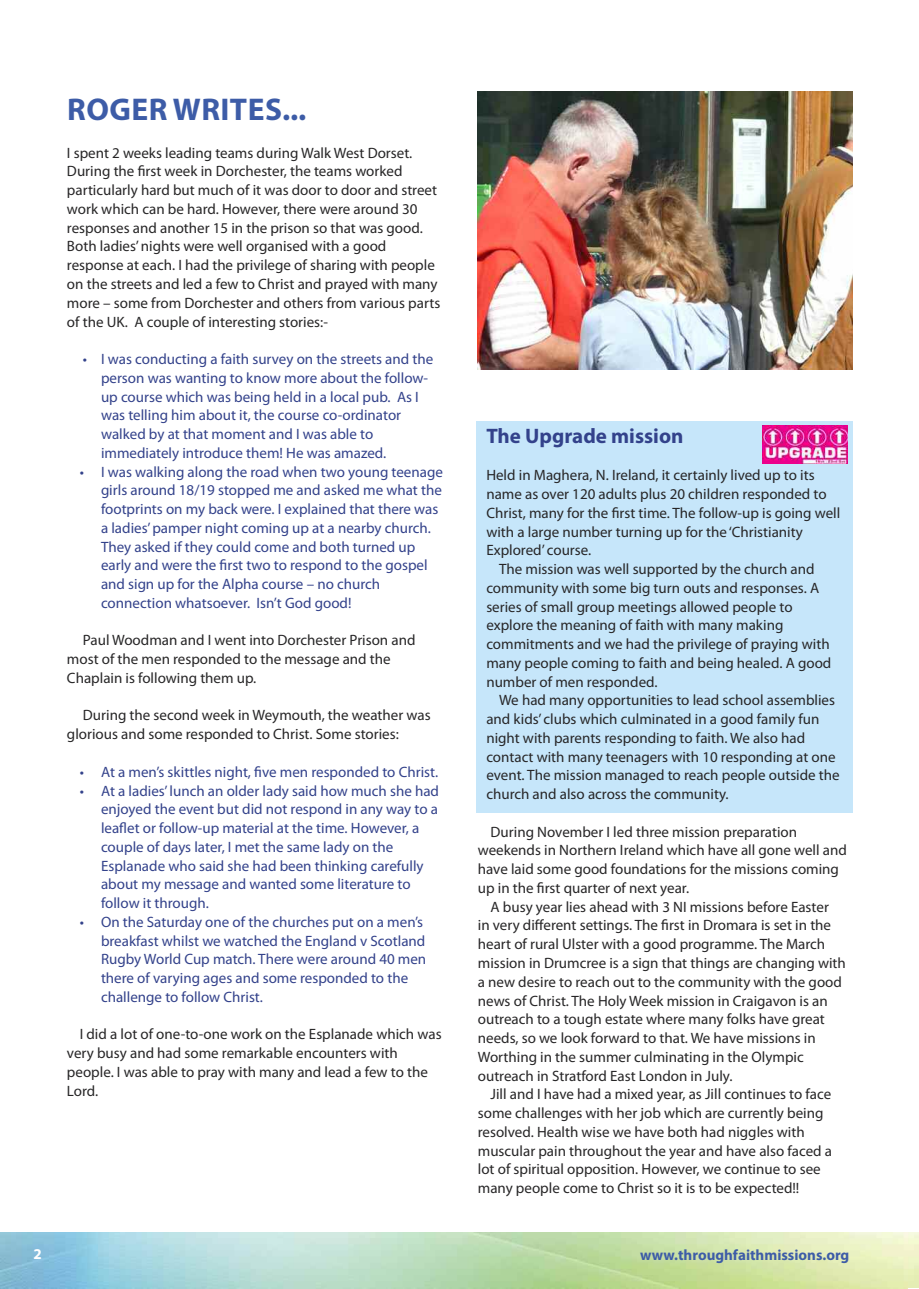
<style>
.page{position:relative;width:919px;height:1289px;background:#fff}
.page>*{position:absolute;margin:0;border:0;box-sizing:border-box;transform-origin:0 0}
.t1{font:700 31.5px "Myriad Pro";letter-spacing:.015em;color:#3d5ca7}
.t2{font:700 21px "Myriad Pro";color:#33428b}
.t3{font:15px/18.8px "Myriad Pro";color:#272627}
.t4{font:15px/18.8px "Myriad Pro";color:#33428b}
.t5{font:700 15px "Myriad Pro";color:#3d5ca7}
.t6{font:700 15px "Myriad Pro";color:#fff}
</style>
<div class="page">
<svg style="left:0;top:1232px;width:907px;height:55px;background:#bcdcc0"></svg>
<div style="left:476px;top:421px;width:376px;height:391px;background:#c6e6fa"></div>
<img style="left:762px;top:425px;width:85px;height:38px">
<img style="left:477px;top:91px;width:375px;height:278px">
<h1 class="t1" style="left:67px;top:98px;width:241px">ROGER WRITES...</h1>
<p class="t3" style="left:67px;top:144px;width:375px">I spent 2 weeks leading teams during Walk West Dorset.<br>During the first week in Dorchester, the teams worked particularly hard but much of it was door to door and street work which can be hard. However, there were around 30 responses and another 15 in the prison so that was good.<br>Both ladies’nights were well organised with a good response at each. I had the privilege of sharing with people on the streets and led a few to Christ and prayed with many more – some from Dorchester and others from various parts of the UK. A couple of interesting stories:-</p>
<p class="t4" style="left:101px;top:351px;width:334px;text-indent:-18px">• I was conducting a faith survey on the streets and the person was wanting to know more about the follow&shy;up course which was being held in a local pub. As I was telling him about it, the course co-ordinator walked by at that moment and I was able to immediately introduce them! He was amazed.</p>
<p class="t4" style="left:101px;top:463px;width:343px;text-indent:-21px">• I was walking along the road when two young teenage girls around 18/19 stopped me and asked me what the footprints on my back were. I explained that there was a ladies’pamper night coming up at a nearby church.<br>They asked if they could come and both turned up early and were the first two to respond to the gospel and sign up for the Alpha course – no church connection whatsoever. Isn’t God good!</p>
<p class="t3" style="left:67px;top:632px;width:350px;text-indent:16px">Paul Woodman and I went into Dorchester Prison and most of the men responded to the message and the<br>Chaplain is following them up.</p>
<p class="t3" style="left:67px;top:707px;width:365px;text-indent:16px">During the second week in Weymouth, the weather was glorious and some responded to Christ. Some stories:</p>
<p class="t4" style="left:80px;top:763px;width:360px">• At a men’s skittles night, five men responded to Christ.</p>
<p class="t4" style="left:101px;top:782px;width:339px;text-indent:-21px">• At a ladies’ lunch an older lady said how much she had enjoyed the event but did not respond in any way to a leaflet or follow-up material at the time. However, a couple of days later, I met the same lady on the Esplanade who said she had been thinking carefully about my message and wanted some literature to follow it through.</p>
<p class="t4" style="left:101px;top:913px;width:327px;text-indent:-21px">• On the Saturday one of the churches put on a men’s breakfast whilst we watched the England v Scotland Rugby World Cup match. There were around 40 men there of varying ages and some responded to the challenge to follow Christ.</p>
<p class="t3" style="left:67px;top:1026px;width:376px;text-indent:13px">I did a lot of one-to-one work on the Esplanade which was very busy and had some remarkable encounters with people. I was able to pray with many and lead a few to the Lord.</p>
<h2 class="t2" style="left:486px;top:428px;width:199px">The Upgrade mission</h2>
<p class="t3" style="left:486px;top:467px;width:330px">Held in Maghera, N. Ireland, it certainly lived up to its</p>
<p class="t3" style="left:486px;top:486px;width:342px">name as over 120 adults plus 20 children responded to</p>
<p class="t3" style="left:486px;top:504px;width:355px">Christ, many for the first time. The follow-up is going well</p>
<p class="t3" style="left:486px;top:523px;width:318px">with a large number turning up for the ‘Christianity</p>
<p class="t3" style="left:486px;top:542px;width:106px">Explored’ course.</p>
<p class="t3" style="left:499px;top:561px;width:317px">The mission was well supported by the church and</p>
<p class="t3" style="left:486px;top:579px;width:334px">community with some big turn outs and responses. A</p>
<p class="t3" style="left:486px;top:598px;width:308px">series of small group meetings allowed people to</p>
<p class="t3" style="left:486px;top:617px;width:298px">explore the meaning of faith with many making</p>
<p class="t3" style="left:486px;top:636px;width:345px">commitments and we had the privilege of praying with</p>
<p class="t3" style="left:486px;top:654px;width:346px">many people coming to faith and being healed. A good</p>
<p class="t3" style="left:486px;top:673px;width:173px">number of men responded.</p>
<p class="t3" style="left:499px;top:692px;width:337px">We had many opportunities to lead school assemblies</p>
<p class="t3" style="left:486px;top:711px;width:334px">and kids’ clubs which culminated in a good family fun</p>
<p class="t3" style="left:486px;top:729px;width:320px">night with parents responding to faith. We also had</p>
<p class="t3" style="left:486px;top:748px;width:351px">contact with many teenagers with 10 responding at one</p>
<p class="t3" style="left:486px;top:767px;width:355px">event. The mission managed to reach people outside the</p>
<p class="t3" style="left:486px;top:786px;width:244px">church and also across the community.</p>
<p class="t3" style="left:478px;top:823px;width:370px;text-indent:13px">During November I led three mission preparation weekends in Northern Ireland which have all gone well and have laid some good foundations for the missions coming up in the first quarter of next year.</p>
<p class="t3" style="left:478px;top:898px;width:369px;text-indent:13px">A busy year lies ahead with 3 NI missions before Easter<br>in very different settings. The first in Dromara is set in the heart of rural Ulster with a good programme. The March mission in Drumcree is a sign that things are changing with a new desire to reach out to the community with the good news of Christ. The Holy Week mission in Craigavon is an outreach to a tough estate where many folks have great needs, so we look forward to that. We have missions in Worthing in the summer culminating in the Olympic outreach in Stratford East London in July.</p>
<p class="t3" style="left:478px;top:1086px;width:356px;text-indent:13px">Jill and I have had a mixed year, as Jill continues to face some challenges with her job which are currently being resolved. Health wise we have both had niggles with muscular pain throughout the year and have also faced a lot of spiritual opposition. However, we continue to see many people come to Christ so it is to be expected!!</p>
<p class="t6" style="left:34px;top:1248px;width:10px">2</p>
<p class="t5" style="left:640px;top:1248px;width:211px">www.throughfaithmissions.org</p>
</div>
